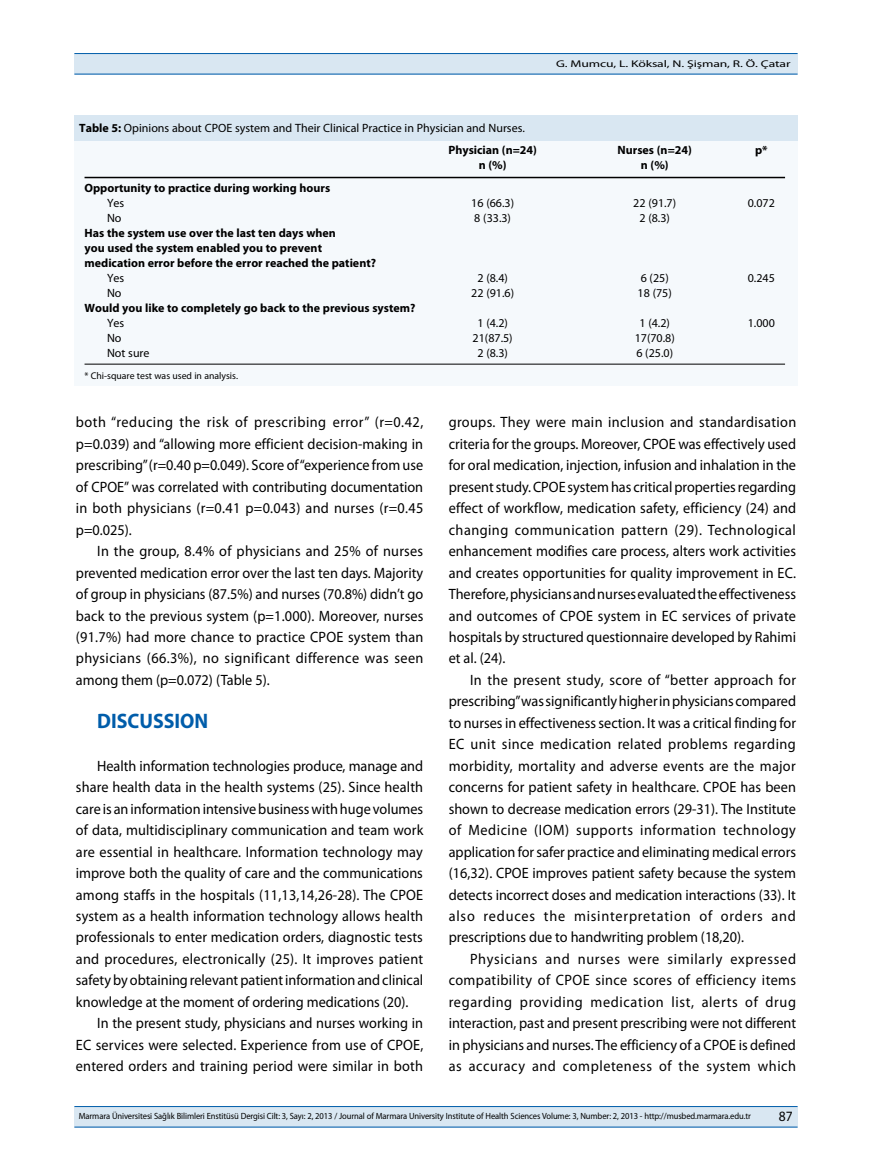
<style>
.page{position:relative;width:872px;height:1170px;background:#fff}
.page>*{position:absolute;margin:0;border:0;box-sizing:border-box;transform-origin:0 0}
.t1{font:700 21px "Myriad Pro";color:#005daa;scale:.95 1}
.t2{font:15px/21.5px "Myriad Pro";letter-spacing:.005em;color:#000;text-align:justify;scale:.95 1}
.t3{font:14.25px "Myriad Pro";color:#000;scale:.95 1}
.t4{font:700 12px/15px "Myriad Pro";color:#000}
.t5{font:12px/21.9px "Myriad Pro";color:#000}
.t6{font:9.75px "Myriad Pro";color:#000;scale:1.4 1}
.t7{font:9.75px "Myriad Pro";color:#000}
.t8{font:9px "Myriad Pro";letter-spacing:-.01em;color:#000;scale:.95 1}
.s1{font-weight:700}
</style>
<div class="page">
<div style="left:74px;top:53px;width:723px;height:21px;background:#d9e7f2"></div>
<hr style="left:74px;top:74px;width:723px;height:1px;background:#005daa">
<hr style="left:74px;top:53px;width:723px;height:1px;background:#005daa">
<div style="left:74px;top:1106px;width:723px;height:21px;background:#d9e7f2"></div>
<hr style="left:74px;top:1126px;width:723px;height:1px;background:#005daa">
<hr style="left:74px;top:1106px;width:723px;height:1px;background:#005daa">
<div style="left:74px;top:115px;width:723px;height:27px;background:#d9e7f2"></div>
<div style="left:74px;top:141px;width:723px;height:245px;background:#f5f9fc"></div>
<hr style="left:85px;top:177px;width:700px;height:1px;background:#000">
<hr style="left:85px;top:364px;width:700px;height:1px;background:#000">
<p class="t6" style="left:556px;top:58px;width:169px">G. Mumcu, L. Köksal, N. Şişman, R. Ö. Çatar</p>
<p class="t5" style="left:448px;top:117px;width:90px;text-indent:-369px"><span class="s1">Table 5:</span> Opinions about CPOE system and Their Clinical Practice in Physician and Nurses.<br><span class="s1">Physician (n=24)</span></p>
<p class="t4" style="left:617px;top:142px;width:76px">Nurses (n=24)</p>
<p class="t4" style="left:755px;top:142px;width:14px">p*</p>
<p class="t4" style="left:479px;top:157px;width:29px">n (%)</p>
<p class="t4" style="left:641px;top:157px;width:29px">n (%)</p>
<p class="t4" style="left:85px;top:180px;width:247px">Opportunity to practice during working hours</p>
<p class="t5" style="left:107px;top:192px;width:19px">Yes</p>
<p class="t5" style="left:471px;top:192px;width:44px">16 (66.3)</p>
<p class="t5" style="left:633px;top:192px;width:44px">22 (91.7)</p>
<p class="t5" style="left:747px;top:192px;width:29px">0.072</p>
<p class="t5" style="left:107px;top:207px;width:16px">No</p>
<p class="t5" style="left:474px;top:207px;width:38px">8 (33.3)</p>
<p class="t5" style="left:639px;top:207px;width:32px">2 (8.3)</p>
<p class="t4" style="left:85px;top:225px;width:293px">Has the system use over the last ten days when<br>you used the system enabled you to prevent medication error before the error reached the patient?</p>
<p class="t5" style="left:107px;top:267px;width:19px">Yes</p>
<p class="t5" style="left:477px;top:267px;width:32px">2 (8.4)</p>
<p class="t5" style="left:640px;top:267px;width:30px">6 (25)</p>
<p class="t5" style="left:747px;top:267px;width:29px">0.245</p>
<p class="t5" style="left:107px;top:282px;width:16px">No</p>
<p class="t5" style="left:471px;top:282px;width:44px">22 (91.6)</p>
<p class="t5" style="left:637px;top:282px;width:36px">18 (75)</p>
<p class="t4" style="left:84px;top:300px;width:332px">Would you like to completely go back to the previous system?</p>
<p class="t5" style="left:107px;top:312px;width:19px">Yes</p>
<p class="t5" style="left:477px;top:312px;width:32px">1 (4.2)</p>
<p class="t5" style="left:639px;top:312px;width:32px">1 (4.2)</p>
<p class="t5" style="left:747px;top:312px;width:29px">1.000</p>
<p class="t5" style="left:107px;top:327px;width:16px">No</p>
<p class="t5" style="left:472px;top:327px;width:42px">21(87.5)</p>
<p class="t5" style="left:634px;top:327px;width:42px">17(70.8)</p>
<p class="t5" style="left:107px;top:342px;width:44px">Not sure</p>
<p class="t5" style="left:477px;top:342px;width:32px">2 (8.3)</p>
<p class="t5" style="left:636px;top:342px;width:38px">6 (25.0)</p>
<p class="t7" style="left:85px;top:370px;width:155px">* Chi-square test was used in analysis.</p>
<p class="t2" style="left:76px;top:411px;width:367px">both “reducing the risk of prescribing error” (r=0.42, p=0.039) and “allowing more efficient decision-making in prescribing” (r=0.40 p=0.049). Score of “experience from use of CPOE” was correlated with contributing documentation in both physicians (r=0.41 p=0.043) and nurses (r=0.45 p=0.025).</p>
<p class="t2" style="left:76px;top:540px;width:367px;text-indent:21px">In the group, 8.4% of physicians and 25% of nurses prevented medication error over the last ten days. Majority of group in physicians (87.5%) and nurses (70.8%) didn’t go back to the previous system (p=1.000). Moreover, nurses (91.7%) had more chance to practice CPOE system than physicians (66.3%), no significant difference was seen among them (p=0.072) (Table 5).</p>
<h1 class="t1" style="left:97px;top:707px;width:118px">DISCUSSION</h1>
<p class="t2" style="left:97px;top:754px;width:345px">Health information technologies produce, manage and</p>
<p class="t2" style="left:76px;top:776px;width:367px">share health data in the health systems (25). Since health</p>
<p class="t2" style="left:76px;top:797px;width:367px">care is an information intensive business with huge volumes</p>
<p class="t2" style="left:76px;top:819px;width:367px">of data, multidisciplinary communication and team work</p>
<p class="t2" style="left:76px;top:840px;width:367px">are essential in healthcare. Information technology may</p>
<p class="t2" style="left:76px;top:862px;width:367px">improve both the quality of care and the communications</p>
<p class="t2" style="left:76px;top:883px;width:367px">among staffs in the hospitals (11,13,14,26-28). The CPOE</p>
<p class="t2" style="left:76px;top:904px;width:367px">system as a health information technology allows health</p>
<p class="t2" style="left:76px;top:926px;width:367px">professionals to enter medication orders, diagnostic tests</p>
<p class="t2" style="left:76px;top:947px;width:367px">and procedures, electronically (25). It improves patient</p>
<p class="t2" style="left:76px;top:969px;width:367px">safety by obtaining relevant patient information and clinical</p>
<p class="t2" style="left:76px;top:990px;width:352px">knowledge at the moment of ordering medications (20).</p>
<p class="t2" style="left:97px;top:1012px;width:344px">In the present study, physicians and nurses working in</p>
<p class="t2" style="left:76px;top:1033px;width:367px">EC services were selected. Experience from use of CPOE,</p>
<p class="t2" style="left:76px;top:1055px;width:367px">entered orders and training period were similar in both</p>
<p class="t2" style="left:449px;top:411px;width:367px">groups. They were main inclusion and standardisation criteria for the groups. Moreover, CPOE was effectively used for oral medication, injection, infusion and inhalation in the present study. CPOE system has critical properties regarding effect of workflow, medication safety, efficiency (24) and changing communication pattern (29). Technological enhancement modifies care process, alters work activities and creates opportunities for quality improvement in EC.<br>Therefore, physicians and nurses evaluated the effectiveness and outcomes of CPOE system in EC services of private hospitals by structured questionnaire developed by Rahimi et al. (24).</p>
<p class="t2" style="left:449px;top:669px;width:367px;text-indent:21px">In the present study, score of “better approach for prescribing” was significantly higher in physicians compared to nurses in effectiveness section. It was a critical finding for EC unit since medication related problems regarding morbidity, mortality and adverse events are the major concerns for patient safety in healthcare. CPOE has been shown to decrease medication errors (29-31). The Institute of Medicine (IOM) supports information technology application for safer practice and eliminating medical errors (16,32). CPOE improves patient safety because the system detects incorrect doses and medication interactions (33). It also reduces the misinterpretation of orders and prescriptions due to handwriting problem (18,20).</p>
<p class="t2" style="left:449px;top:947px;width:367px;text-indent:21px">Physicians and nurses were similarly expressed compatibility of CPOE since scores of efficiency items regarding providing medication list, alerts of drug interaction, past and present prescribing were not different in physicians and nurses. The efficiency of a CPOE is defined as accuracy and completeness of the system which</p>
<p class="t8" style="left:79px;top:1110px;width:709px">Marmara Üniversitesi Sağlık Bilimleri Enstitüsü Dergisi Cilt: 3, Sayı: 2, 2013 / Journal of Marmara University Institute of Health Sciences Volume: 3, Number: 2, 2013 - http://musbed.marmara.edu.tr</p>
<p class="t3" style="left:778px;top:1107px;width:16px">87</p>
</div>
